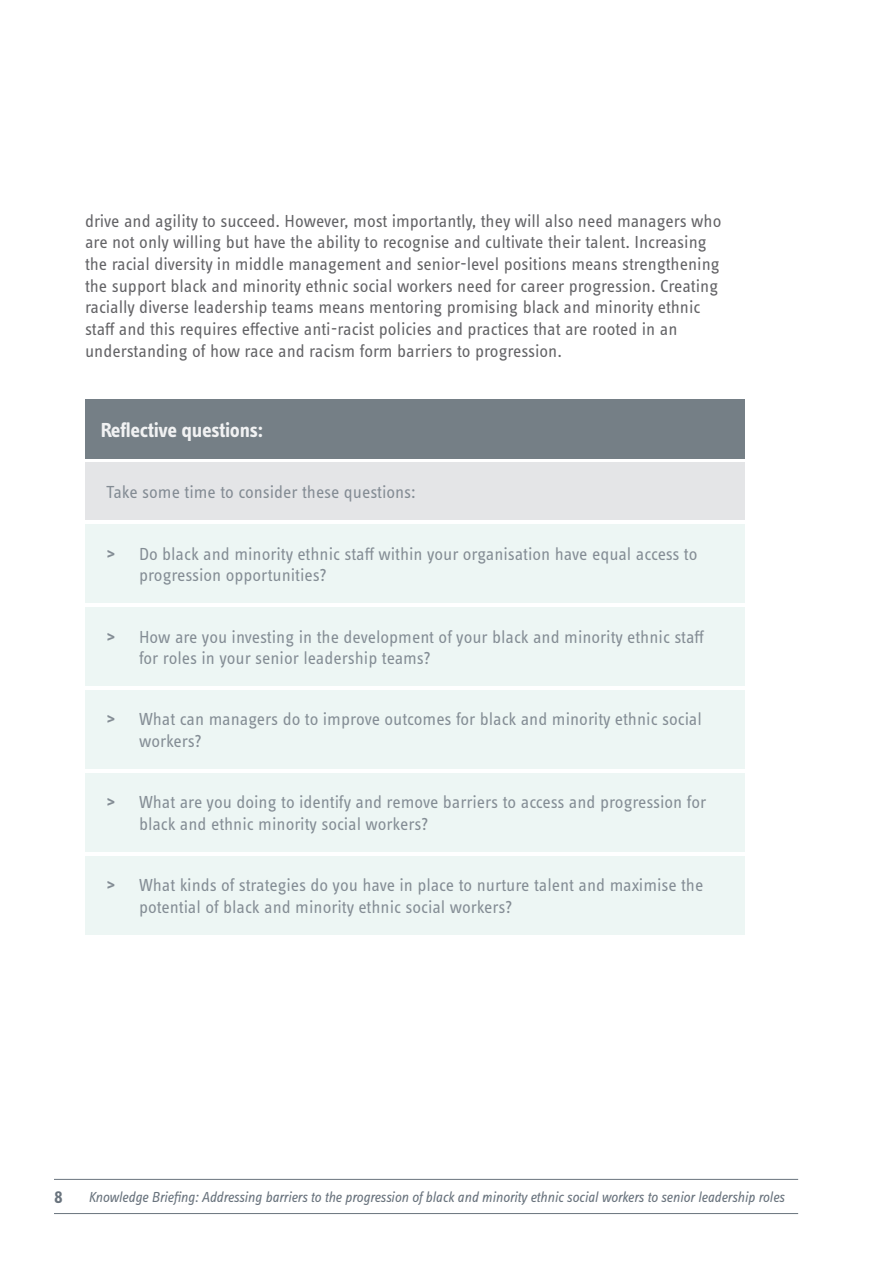
<style>
.page{position:relative;width:893px;height:1263px;background:#fff}
.page>*{position:absolute;margin:0;border:0;box-sizing:border-box;transform-origin:0 0}
.t1{font:700 21px "Info Text Pro";letter-spacing:-.015em;color:#fff}
.t2{font:18px/21.6px "Info Text Pro";color:#78818a}
.PSDP_body_text{font:18px/21.6px "Info Text Pro";color:#636366}
.t3{font:600 18px "Info Text Pro";color:#69737d}
.t4{font:italic 15px "Info Text Pro";letter-spacing:-.01em;color:#69737d}
.s1{font-weight:700}
</style>
<div class="page">
<hr style="left:54px;top:1213px;width:744px;height:1px;background:#69737d">
<hr style="left:54px;top:1179px;width:744px;height:1px;background:#69737d">
<div style="left:85px;top:399px;width:659px;height:59px;background:#757f86"></div>
<div style="left:85px;top:462px;width:659px;height:58px;background:#e1e3e5"></div>
<div style="left:85px;top:524px;width:659px;height:79px;background:#ebf5f3"></div>
<div style="left:85px;top:607px;width:659px;height:79px;background:#ebf5f3"></div>
<div style="left:85px;top:690px;width:659px;height:79px;background:#ebf5f3"></div>
<div style="left:85px;top:773px;width:659px;height:78px;background:#ebf5f3"></div>
<div style="left:85px;top:856px;width:659px;height:78px;background:#ebf5f3"></div>
<p class="PSDP_body_text" style="left:85px;top:210px;width:638px">drive and agility to succeed. However, most importantly, they will also need managers who are not only willing but have the ability to recognise and cultivate their talent. Increasing the racial diversity in middle management and senior-level positions means strengthening the support black and minority ethnic social workers need for career progression. Creating racially diverse leadership teams means mentoring promising black and minority ethnic staff and this requires effective anti-racist policies and practices that are rooted in an understanding of how race and racism form barriers to progression.</p>
<p class="t1" style="left:100px;top:417px;width:165px">Reflective questions:</p>
<p class="t2" style="left:106px;top:481px;width:311px">Take some time to consider these questions:</p>
<p class="t2" style="left:139px;top:542px;width:560px;text-indent:-33px"><span class="s1">&gt;</span> Do black and minority ethnic staff within your organisation have equal access to progression opportunities?</p>
<p class="t2" style="left:139px;top:625px;width:567px;text-indent:-33px"><span class="s1">&gt;</span> How are you investing in the development of your black and minority ethnic staff for roles in your senior leadership teams?</p>
<p class="t2" style="left:139px;top:708px;width:564px;text-indent:-33px"><span class="s1">&gt;</span> What can managers do to improve outcomes for black and minority ethnic social workers?</p>
<p class="t2" style="left:139px;top:791px;width:569px;text-indent:-33px"><span class="s1">&gt;</span> What are you doing to identify and remove barriers to access and progression for black and ethnic minority social workers?</p>
<p class="t2" style="left:139px;top:874px;width:566px;text-indent:-33px"><span class="s1">&gt;</span> What kinds of strategies do you have in place to nurture talent and maximise the potential of black and minority ethnic social workers?</p>
<p class="t3" style="left:54px;top:1186px;width:10px">8</p>
<p class="t4" style="left:88px;top:1188px;width:698px">Knowledge Briefing: Addressing barriers to the progression of black and minority ethnic social workers to senior leadership roles</p>
</div>
